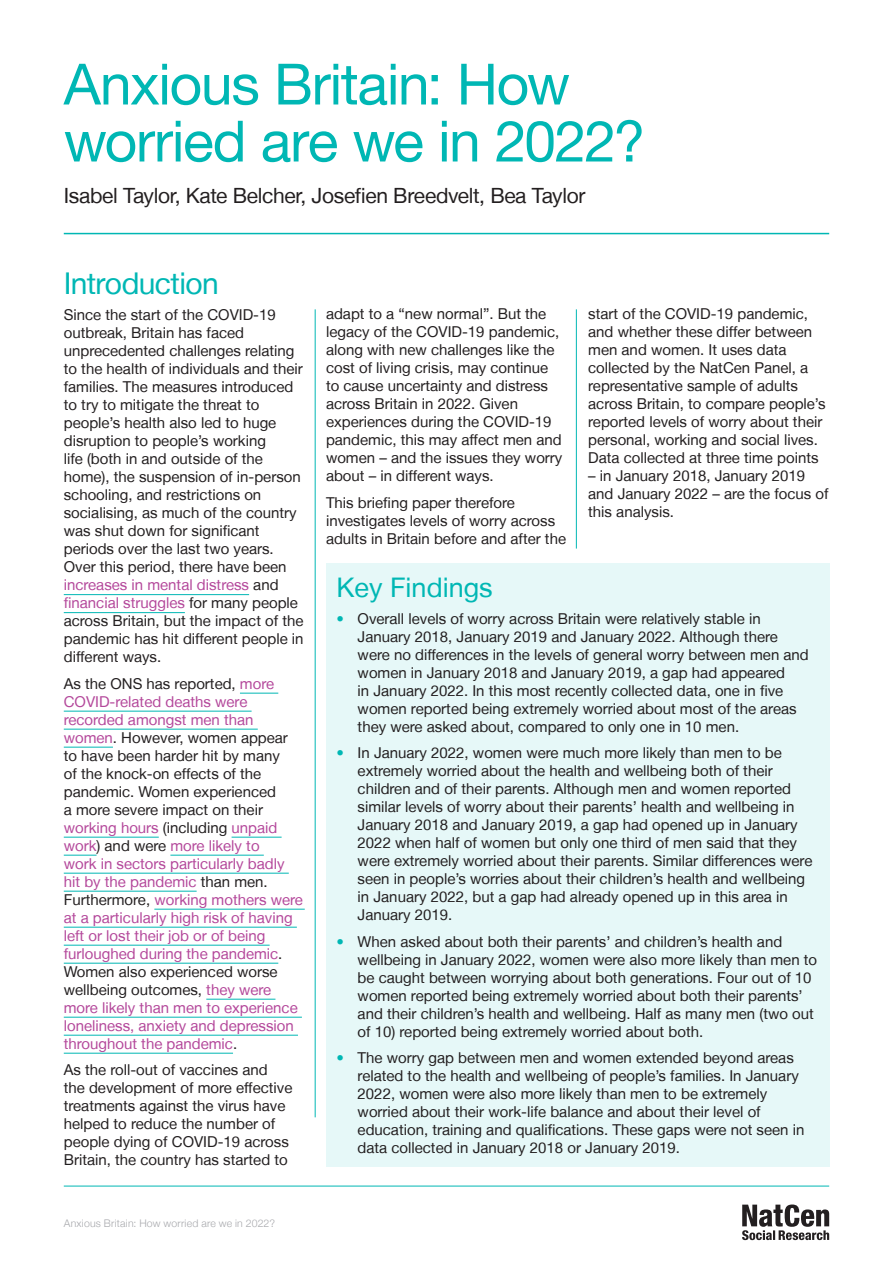
<style>
.page{position:relative;width:893px;height:1263px;background:#fff}
.page>*{position:absolute;margin:0;border:0;box-sizing:border-box;transform-origin:0 0}
.Section_title{font:57px/57px "Helvetica Neue LT";letter-spacing:-.025em;color:#00b7b4}
.Section_title-2{font:30px "Helvetica Neue LT";letter-spacing:-.02em;color:#00b7b4}
.t1{font:27px "Helvetica Neue LT";color:#00b7b4}
.Section_title-3{font:21px "Helvetica Neue LT";letter-spacing:-.015em;color:#231f20}
.body_copy{font:15px/18px "Helvetica Neue LT";color:#231f20}
.body_copy-2{font:15px/18px "Helvetica Neue LT";color:#b4489b}
.t2{font:300 10.5px "Helvetica Neue";letter-spacing:.02em;color:#a8a9ad}
.s1{color:#b4489b}
.s2{color:#231f20}
.s3{color:#00b7b4}
</style>
<div class="page">
<div style="left:326px;top:563px;width:503px;height:604px;background:#e6f8f8"></div>
<hr style="left:64px;top:233px;width:765px;height:1px;background:#00b7b4">
<hr style="left:64px;top:594px;width:185px;height:1px;background:#00b7b4">
<hr style="left:64px;top:612px;width:121px;height:1px;background:#00b7b4">
<hr style="left:240px;top:693px;width:38px;height:1px;background:#00b7b4">
<hr style="left:64px;top:711px;width:188px;height:1px;background:#00b7b4">
<hr style="left:64px;top:729px;width:194px;height:1px;background:#00b7b4">
<hr style="left:64px;top:747px;width:49px;height:1px;background:#00b7b4">
<hr style="left:64px;top:837px;width:95px;height:1px;background:#00b7b4">
<hr style="left:232px;top:837px;width:50px;height:1px;background:#00b7b4">
<hr style="left:64px;top:855px;width:33px;height:1px;background:#00b7b4">
<hr style="left:170px;top:855px;width:94px;height:1px;background:#00b7b4">
<hr style="left:64px;top:873px;width:225px;height:1px;background:#00b7b4">
<hr style="left:64px;top:891px;width:133px;height:1px;background:#00b7b4">
<hr style="left:154px;top:909px;width:151px;height:1px;background:#00b7b4">
<hr style="left:64px;top:927px;width:233px;height:1px;background:#00b7b4">
<hr style="left:64px;top:945px;width:206px;height:1px;background:#00b7b4">
<hr style="left:64px;top:963px;width:214px;height:1px;background:#00b7b4">
<hr style="left:206px;top:999px;width:69px;height:1px;background:#00b7b4">
<hr style="left:64px;top:1017px;width:238px;height:1px;background:#00b7b4">
<hr style="left:64px;top:1035px;width:234px;height:1px;background:#00b7b4">
<hr style="left:64px;top:1053px;width:169px;height:1px;background:#00b7b4">
<hr style="left:64px;top:1186px;width:765px;height:1px;background:#00b7b4">
<svg style="left:742px;top:1204px;width:87px;height:36px"></svg>
<hr style="left:315px;top:309px;width:1px;height:808px;background:#00b7b4">
<hr style="left:576px;top:309px;width:1px;height:240px;background:#00b7b4">
<p class="Section_title" style="left:64px;top:55px;width:583px">Anxious Britain: How worried are we in 2022?</p>
<p class="Section_title-3" style="left:64px;top:183px;width:523px">Isabel Taylor, Kate Belcher, Josefien Breedvelt, Bea Taylor</p>
<p class="Section_title-2" style="left:64px;top:265px;width:157px">Introduction</p>
<p class="body_copy" style="left:64px;top:306px;width:241px">Since the start of the COVID-19 outbreak, Britain has faced unprecedented challenges relating to the health of individuals and their families. The measures introduced to try to mitigate the threat to people’s health also led to huge disruption to people’s working<br>life (both in and outside of the home), the suspension of in-person schooling, and restrictions on socialising, as much of the country was shut down for significant periods over the last two years.<br>Over this period, there have been <span class="s1">increases in mental distress</span> and <span class="s1">financial struggles</span> for many people across Britain, but the impact of the pandemic has hit different people in different ways.</p>
<p class="body_copy-2" style="left:64px;top:674px;width:241px"><span class="s2">As the ONS has reported,</span> more<br>COVID-related deaths were recorded amongst men than women<span class="s2">. However, women appear to have been harder hit by many<br>of the knock-on effects of the pandemic. Women experienced<br>a more severe impact on their </span>working hours <span class="s2">(including</span> unpaid work<span class="s2">) and were</span> more likely to<br>work in sectors particularly badly hit by the pandemic <span class="s2">than men.<br>Furthermore,</span> working mothers were at a particularly high risk of having left or lost their job or of being furloughed during the pandemic<span class="s2">.<br>Women also experienced worse wellbeing outcomes,</span> they were more likely than men to experience loneliness, anxiety and depression throughout the pandemic<span class="s2">.</span></p>
<p class="body_copy" style="left:64px;top:1061px;width:230px">As the roll-out of vaccines and the development of more effective treatments against the virus have helped to reduce the number of people dying of COVID-19 across<br>Britain, the country has started to</p>
<p class="t2" style="left:64px;top:1215px;width:213px">Anxious Britain: How worried are we in 2022?</p>
<p class="body_copy" style="left:326px;top:304px;width:238px">adapt to a “new normal”. But the legacy of the COVID-19 pandemic, along with new challenges like the cost of living crisis, may continue to cause uncertainty and distress across Britain in 2022. Given experiences during the COVID-19 pandemic, this may affect men and women – and the issues they worry about – in different ways.</p>
<p class="body_copy" style="left:326px;top:493px;width:242px">This briefing paper therefore investigates levels of worry across adults in Britain before and after the</p>
<p class="body_copy" style="left:588px;top:304px;width:239px">start of the COVID-19 pandemic, and whether these differ between men and women. It uses data collected by the NatCen Panel, a representative sample of adults across Britain, to compare people’s reported levels of worry about their personal, working and social lives.<br>Data collected at three time points</p>
<p class="body_copy" style="left:588px;top:466px;width:242px">– in January 2018, January 2019 and January 2022 – are the focus of this analysis.</p>
<p class="t1" style="left:337px;top:572px;width:158px">Key Findings</p>
<p class="body_copy" style="left:358px;top:609px;width:453px;text-indent:-21px"><span class="s3">•</span> Overall levels of worry across Britain were relatively stable in January 2018, January 2019 and January 2022. Although there were no differences in the levels of general worry between men and women in January 2018 and January 2019, a gap had appeared<br>in January 2022. In this most recently collected data, one in five women reported being extremely worried about most of the areas they were asked about, compared to only one in 10 men.</p>
<p class="body_copy" style="left:358px;top:744px;width:456px;text-indent:-21px"><span class="s3">•</span> In January 2022, women were much more likely than men to be extremely worried about the health and wellbeing both of their children and of their parents. Although men and women reported similar levels of worry about their parents’ health and wellbeing in January 2018 and January 2019, a gap had opened up in January 2022 when half of women but only one third of men said that they were extremely worried about their parents. Similar differences were seen in people’s worries about their children’s health and wellbeing in January 2022, but a gap had already opened up in this area in January 2019.</p>
<p class="body_copy" style="left:358px;top:932px;width:461px;text-indent:-21px"><span class="s3">•</span> When asked about both their parents’ and children’s health and wellbeing in January 2022, women were also more likely than men to be caught between worrying about both generations. Four out of 10 women reported being extremely worried about both their parents’ and their children’s health and wellbeing. Half as many men (two out of 10) reported being extremely worried about both.</p>
<p class="body_copy" style="left:358px;top:1049px;width:448px;text-indent:-21px"><span class="s3">•</span> The worry gap between men and women extended beyond areas related to the health and wellbeing of people’s families. In January 2022, women were also more likely than men to be extremely worried about their work-life balance and about their level of education, training and qualifications. These gaps were not seen in data collected in January 2018 or January 2019.</p>
</div>
